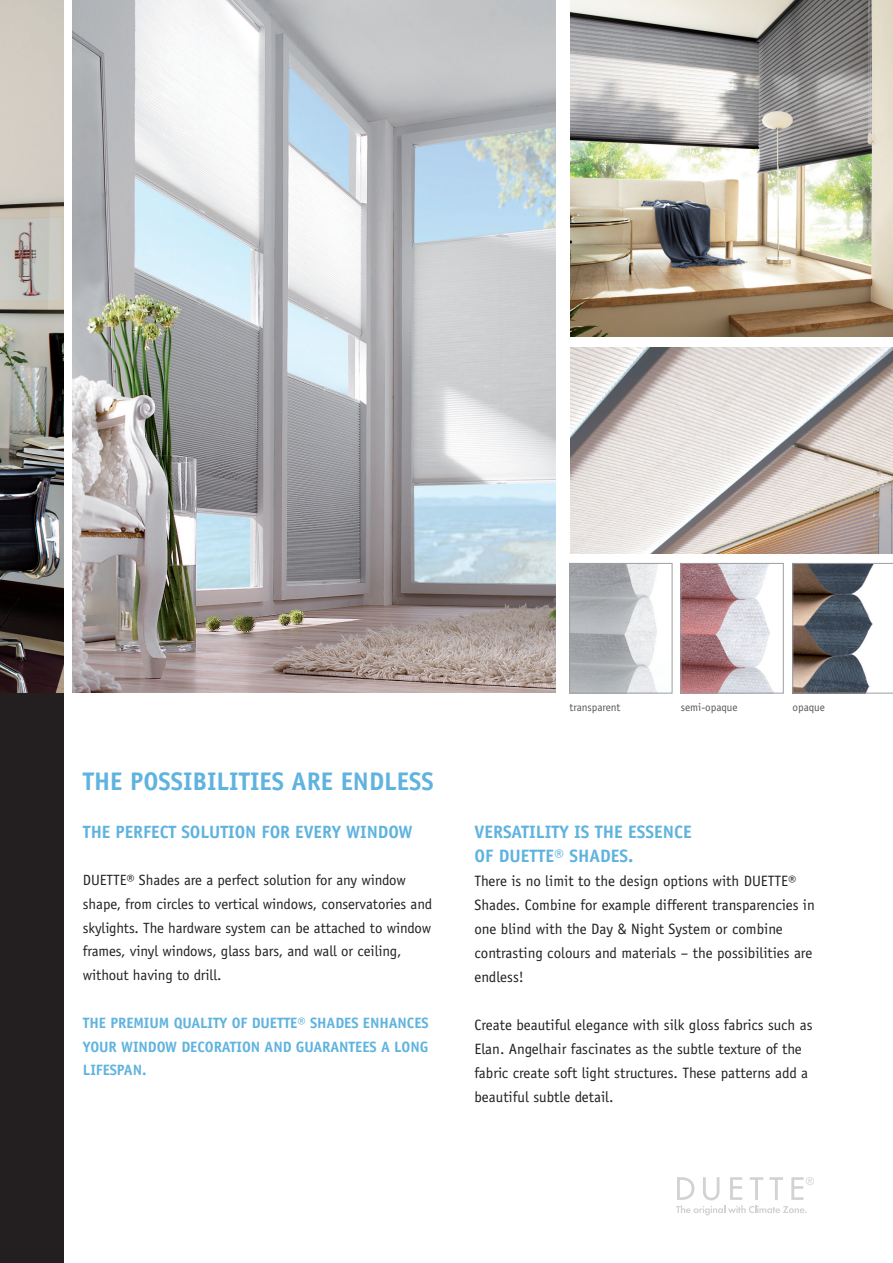
<style>
.page{position:relative;width:893px;height:1263px;background:#fff}
.page>*{position:absolute;margin:0;border:0;box-sizing:border-box;transform-origin:0 0}
.t1{font:700 25.5px "Officina Sans";color:#5fb3de}
.t2{font:700 18px/24px "Officina Sans";color:#5fb3de}
.t3{font:700 17.85px "Officina Sans";letter-spacing:-.005em;color:#5fb3de}
.t4{font:15px/24px "Officina Sans";color:#231f20}
.t5{font:700 15px/23.7px "Officina Sans";letter-spacing:-.005em;color:#5fb3de}
.t6{font:14.85px/23.7px "Officina Sans";letter-spacing:-.005em;color:#231f20}
.t7{font:11.1px "Officina Sans";color:#57585a}
</style>
<div class="page">
<div style="left:0;top:0;width:64px;height:1263px;background:#231f20"></div>
<img style="left:0;top:0;width:64px;height:693px">
<img style="left:683px;top:565px;width:90px;height:126px">
<div style="left:681px;top:563px;width:102px;height:130px;border:1px solid #9d9fa2"></div>
<img style="left:571px;top:565px;width:87px;height:126px">
<div style="left:569px;top:563px;width:103px;height:130px;border:1px solid #9d9fa2"></div>
<svg style="left:793px;top:563px;width:100px;height:130px"></svg>
<img style="left:571px;top:0;width:322px;height:337px">
<img style="left:571px;top:348px;width:322px;height:206px">
<svg style="left:676px;top:1177px;width:138px;height:38px"></svg>
<img style="left:73px;top:0;width:482px;height:693px">
<h1 class="t1" style="left:83px;top:765px;width:14px">THEPO</h1>
<h1 class="t1" style="left:158px;top:765px;width:37px">SSIBILITIE</h1>
<h1 class="t1" style="left:272px;top:765px;width:26px">S AREENDLE</h1>
<h1 class="t1" style="left:409px;top:765px;width:26px">SS</h1>
<p class="t3" style="left:83px;top:820px;width:10px">THEPER</p>
<p class="t3" style="left:143px;top:820px;width:16px">FECT</p>
<p class="t3" style="left:181px;top:820px;width:18px">SOLUTION</p>
<p class="t3" style="left:262px;top:820px;width:18px">FOREVERY</p>
<p class="t3" style="left:346px;top:820px;width:25px">WINDO</p>
<p class="t3" style="left:399px;top:820px;width:16px">W</p>
<p class="t6" style="left:83px;top:868px;width:351px">DUETTE® Shades are a perfect solution for any window shape, from circles to vertical windows, conservatories and skylights. The hardware system can be attached to window frames, vinyl windows, glass bars, and wall or ceiling, without having to drill.</p>
<p class="t5" style="left:83px;top:1011px;width:166px">THE PREMIUM QUALITY OFDUETTE</p>
<p class="t5" style="left:83px;top:1011px;width:347px;text-indent:215px">® SHADES ENHANCES<br>YOUR WINDOW DECORATION AND GUARANTEES A LONG<br>LIFESPAN.</p>
<p class="t7" style="left:569px;top:700px;width:53px">transparent</p>
<p class="t7" style="left:681px;top:700px;width:58px">semi-opaque</p>
<p class="t7" style="left:793px;top:700px;width:34px">opaque</p>
<p class="t2" style="left:474px;top:819px;width:219px">VERSATILITY IS THE ESSENCE<br>OFDUETTE</p>
<p class="t2" style="left:554px;top:843px;width:81px">® SHADES.</p>
<p class="t4" style="left:474px;top:869px;width:342px">There is no limit to the design options with DUETTE® Shades. Combine for example different transparencies in one blind with the Day &amp; Night System or combine contrasting colours and materials – the possibilities are endless!</p>
<p class="t4" style="left:474px;top:1013px;width:340px">Create beautiful elegance with silk gloss fabrics such as Elan. Angelhair fascinates as the subtle texture of the fabric create soft light structures. These patterns add a beautiful subtle detail.</p>
</div>
